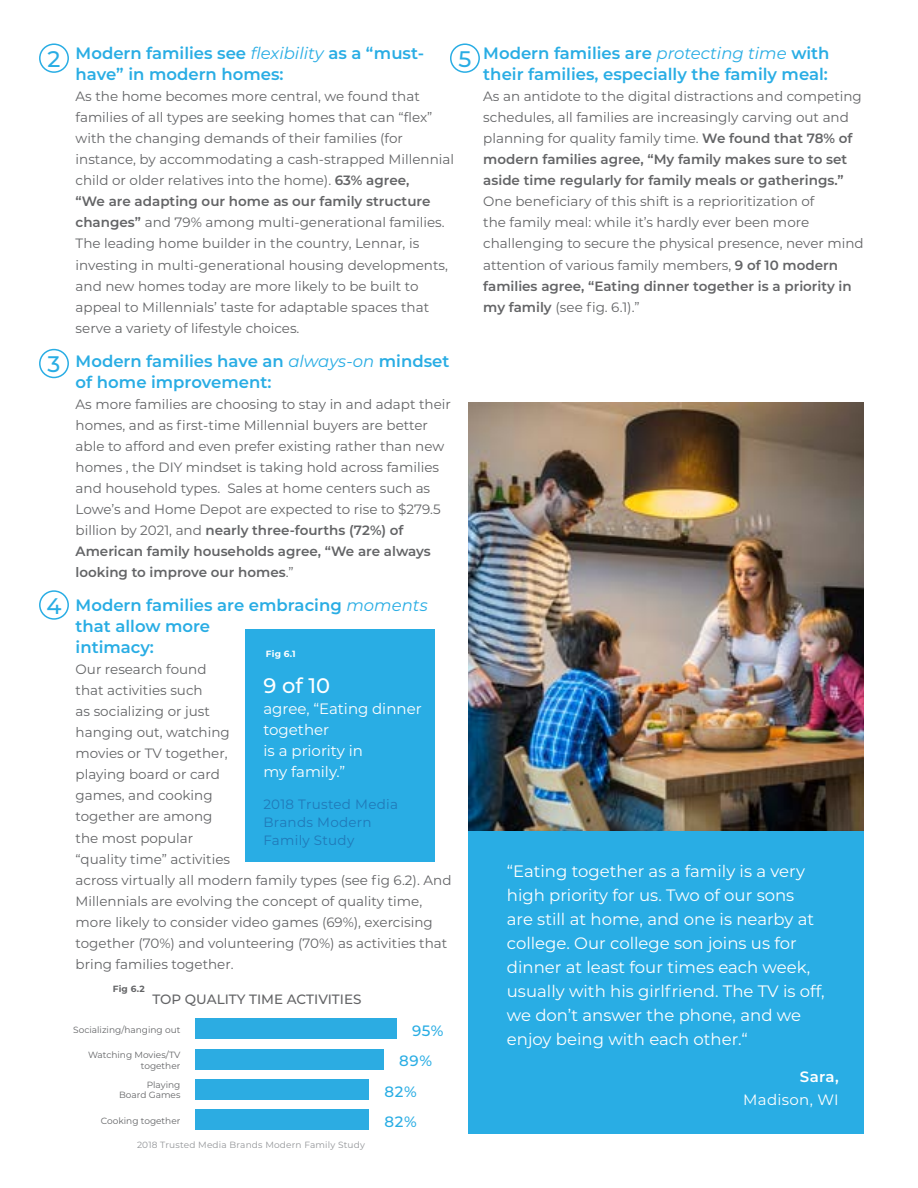
<style>
.page{position:relative;width:918px;height:1188px;background:#fff}
.page>*{position:absolute;margin:0;border:0;box-sizing:border-box;transform-origin:0 0}
.t1{font:500 22.5px "Montserrat";color:#29ade4}
.t2{font:500 21px "Montserrat";color:#fff}
.t3{font:16.5px/24px "Montserrat";color:#fff}
.t4{font:600 16.5px/21px "Montserrat";color:#29ade4}
.t5{font:15px/21px "Montserrat";color:#fff}
.t6{font:500 15px/30.3px "Montserrat";letter-spacing:.04em;color:#29ade4}
.t7{font:15px "Montserrat";letter-spacing:.02em;color:#fff}
.t8{font:600 15px "Montserrat";color:#fff}
.t9{font:13.5px/21px "Montserrat";color:#636466}
.t10{font:13.5px/18px "Montserrat";letter-spacing:.02em;color:#2079b8}
.t11{font:500 13.5px "Montserrat";color:#636466}
.t12{font:9px/10.5px "Montserrat";color:#636466;text-align:right}
.t13{font:9px "Montserrat";letter-spacing:.02em;color:#939598}
.t14{font:700 9px "Montserrat";color:#fff}
.t15{font:700 9px "Montserrat";color:#636466}
.s1{font-weight:400;font-style:italic}
.s2{font-weight:600}
</style>
<div class="page">
<img style="left:468px;top:402px;width:396px;height:430px">
<div style="left:468px;top:832px;width:396px;height:302px;background:#29ade4"></div>
<div style="left:195px;top:1109px;width:174px;height:21px;background:#2cace2"></div>
<div style="left:195px;top:1079px;width:174px;height:21px;background:#2cace2"></div>
<div style="left:195px;top:1049px;width:189px;height:20px;background:#2cace2"></div>
<div style="left:195px;top:1018px;width:202px;height:21px;background:#2cace2"></div>
<div style="left:39px;top:43px;width:30px;height:30px;border:2px solid #29ade4;border-radius:50%"></div>
<div style="left:39px;top:349px;width:30px;height:29px;border:2px solid #29ade4;border-radius:50%"></div>
<div style="left:39px;top:590px;width:30px;height:30px;border:2px solid #29ade4;border-radius:50%"></div>
<div style="left:245px;top:629px;width:189px;height:233px;background:#29ade4"></div>
<div style="left:450px;top:43px;width:30px;height:30px;border:2px solid #29ade4;border-radius:50%"></div>
<h1 class="t1" style="left:48px;top:43px;width:14px">2</h1>
<h1 class="t1" style="left:48px;top:348px;width:14px">3</h1>
<h1 class="t1" style="left:46px;top:590px;width:17px">4</h1>
<p class="t4" style="left:76px;top:42px;width:350px">Modern families see <span class="s1">flexibility</span> as a “must&shy;have” in modern homes:</p>
<p class="t9" style="left:76px;top:86px;width:380px">As the home becomes more central, we found that families of all types are seeking homes that can “flex” with the changing demands of their families (for instance, by accommodating a cash-strapped Millennial child or older relatives into the home). <span class="s2">63% agree,<br>“We are adapting our home as our family structure changes”</span> and 79% among multi-generational families.<br>The leading home builder in the country, Lennar, is investing in multi-generational housing developments, and new homes today are more likely to be built to appeal to Millennials’ taste for adaptable spaces that serve a variety of lifestyle choices.</p>
<p class="t4" style="left:76px;top:350px;width:375px">Modern families have an <span class="s1">always-on</span> mindset of home improvement:</p>
<p class="t9" style="left:76px;top:393px;width:377px">As more families are choosing to stay in and adapt their homes, and as first-time Millennial buyers are better able to afford and even prefer existing rather than new homes , the DIY mindset is taking hold across families and household types. Sales at home centers such as Lowe’s and Home Depot are expected to rise to $279.5 billion by 2021, and <span class="s2">nearly three-fourths (72%) of American family households agree, “We are always looking to improve our homes</span>.”</p>
<p class="t4" style="left:76px;top:594px;width:354px">Modern families are embracing <span class="s1">moments </span>that allow more<br>intimacy:</p>
<p class="t9" style="left:76px;top:659px;width:377px">Our research found<br>that activities such<br>as socializing or just<br>hanging out, watching<br>movies or TV together,<br>playing board or card<br>games, and cooking<br>together are among<br>the most popular<br>“quality time” activities<br>across virtually all modern family types (see fig 6.2). And<br>Millennials are evolving the concept of quality time, more likely to consider video games (69%), exercising together (70%) and volunteering (70%) as activities that bring families together.</p>
<h1 class="t1" style="left:458px;top:43px;width:14px">5</h1>
<p class="t14" style="left:266px;top:647px;width:31px">Fig 6.1</p>
<h2 class="t2" style="left:263px;top:671px;width:68px">9 of 10</h2>
<p class="t5" style="left:263px;top:698px;width:160px">agree, “Eating dinner together<br>is a priority in<br>my family.”</p>
<p class="t10" style="left:263px;top:794px;width:136px">2018 Trusted Media<br>Brands Modern<br>Family Study</p>
<p class="t15" style="left:113px;top:982px;width:33px">Fig 6.2</p>
<p class="t11" style="left:152px;top:990px;width:211px">TOP QUALITY TIME ACTIVITIES</p>
<p class="t12" style="left:73px;top:1024px;width:109px">Socializing/hanging out</p>
<p class="t12" style="left:88px;top:1049px;width:94px">Watching Movies/TV together</p>
<p class="t12" style="left:119px;top:1079px;width:63px">Playing<br>Board Games</p>
<p class="t12" style="left:101px;top:1115px;width:81px">Cooking together</p>
<p class="t13" style="left:137px;top:1139px;width:230px">2018 Trusted Media Brands Modern Family Study</p>
<p class="t6" style="left:399px;top:1015px;width:46px;text-indent:13px">95%<br>89%</p>
<p class="t6" style="left:384px;top:1076px;width:34px">82%<br>82%</p>
<p class="t4" style="left:483px;top:42px;width:348px">Modern families are <span class="s1">protecting time</span> with their families, especially the family meal:</p>
<p class="t9" style="left:483px;top:86px;width:380px">As an antidote to the digital distractions and competing schedules, all families are increasingly carving out and planning for quality family time. <span class="s2">We found that 78% of modern families agree, “My family makes sure to set aside time regularly for family meals or gatherings.”</span></p>
<p class="t9" style="left:483px;top:191px;width:382px">One beneficiary of this shift is a reprioritization of<br>the family meal: while it’s hardly ever been more challenging to secure the physical presence, never mind attention of various family members, <span class="s2">9 of 10 modern families agree, “Eating dinner together is a priority in my family</span> (see fig. 6.1).”</p>
<p class="t3" style="left:507px;top:858px;width:319px">“Eating together as a family is a very high priority for us. Two of our sons<br>are still at home, and one is nearby at college. Our college son joins us for dinner at least four times each week, usually with his girlfriend. The TV is off, we don’t answer the phone, and we enjoy being with each other.“</p>
<p class="t8" style="left:800px;top:1066px;width:40px">Sara,</p>
<p class="t7" style="left:743px;top:1089px;width:97px">Madison, WI</p>
</div>
